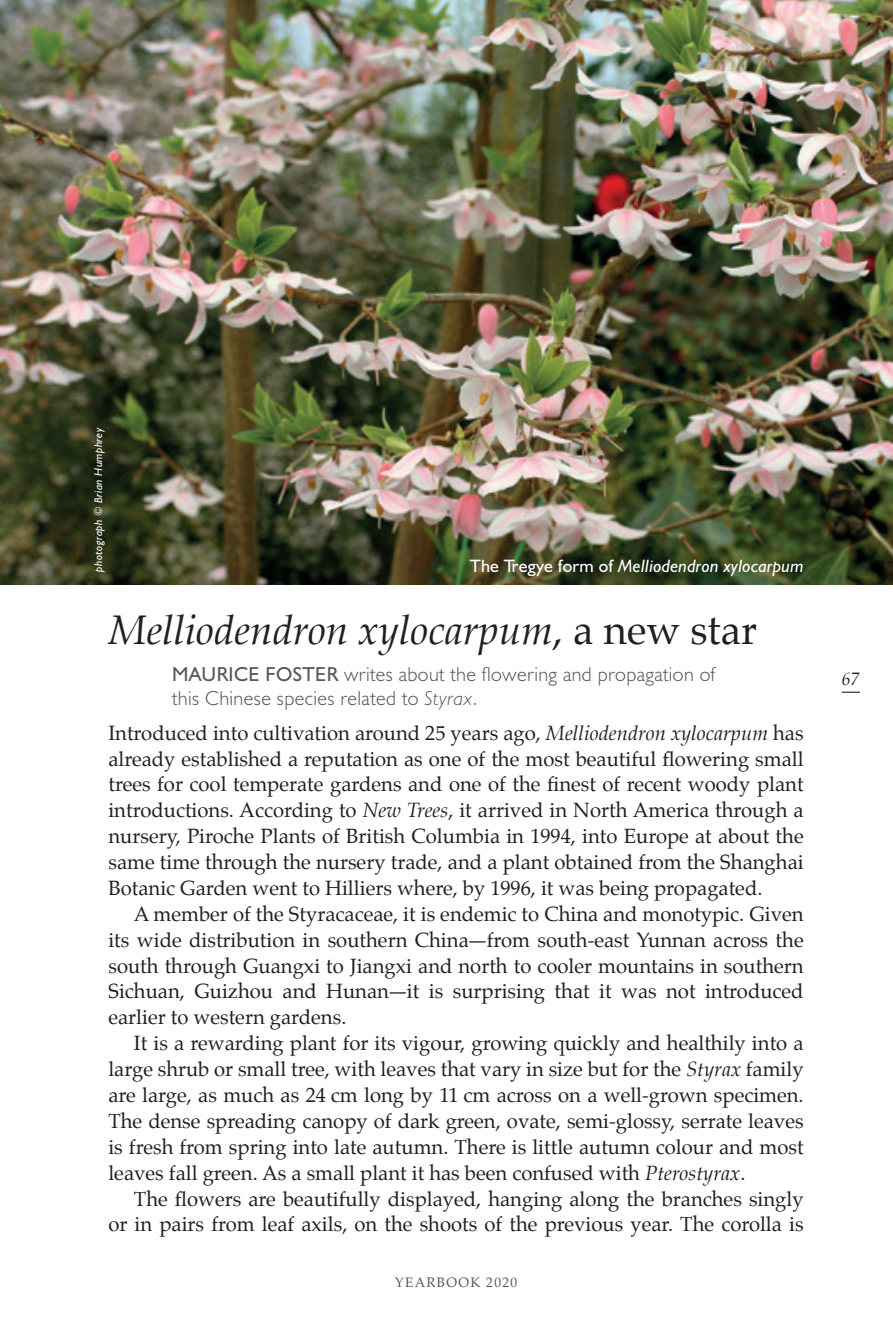
<style>
.page{position:relative;width:893px;height:1340px;background:#fff}
.page>*{position:absolute;margin:0;border:0;box-sizing:border-box;transform-origin:0 0}
.Article_title{font:italic 40.5px "Palatino";color:#231f20}
.t1{font:20.25px/25.9px "Palatino";color:#231f20;text-align:justify}
.Article_Intro{font:300 20.25px/24.3px "Humanist 521 BT";letter-spacing:.02em;color:#57585a}
.Caption__style_ref{font:italic 18px "Humanist 521 BT";letter-spacing:.01em;color:#fff}
.t2{font:italic 18px "Palatino";color:#231f20}
.t3{font:13.5px "Palatino";letter-spacing:.1em;color:#57585a}
.Credits__style_ref{font:italic 11.25px "Humanist 521 BT";letter-spacing:.03em;color:#fff}
.s1{font-style:normal}
.s2{font-weight:400}
.s3{font-style:italic}
</style>
<div class="page">
<svg style="left:842px;top:691px;width:18px;height:1px"></svg>
<img style="left:0;top:0;width:893px;height:584px">
<p class="Credits__style_ref" style="left:91px;top:571px;width:145px;rotate:-90deg">photograph © Brian Humphrey</p>
<p class="Caption__style_ref" style="left:470px;top:554px;width:335px"><span class="s1">The Tregye form of</span> Melliodendron xylocarpum</p>
<p class="Article_title" style="left:108px;top:597px;width:650px">Melliodendron xylocarpum<span class="s1">, a new star</span></p>
<p class="Article_Intro" style="left:172px;top:661px;width:544px"><span class="s2">MAURICE FOSTER</span> writes about the flowering and propagation of this Chinese species related to <span class="s3">Styrax</span>.</p>
<p class="t1" style="left:108px;top:719px;width:697px">Introduced into cultivation around 25 years ago, <span class="s3">Melliodendron xylocarpum</span> has already established a reputation as one of the most beautiful flowering small trees for cool temperate gardens and one of the finest of recent woody plant introductions. According to <span class="s3">New Trees</span>, it arrived in North America through a nursery, Piroche Plants of British Columbia in 1994, into Europe at about the same time through the nursery trade, and a plant obtained from the Shanghai Botanic Garden went to Hilliers where, by 1996, it was being propagated.</p>
<p class="t1" style="left:108px;top:900px;width:697px;text-indent:26px">A member of the Styracaceae, it is endemic to China and monotypic. Given its wide distribution in southern China—from south-east Yunnan across the south through Guangxi to Jiangxi and north to cooler mountains in southern Sichuan, Guizhou and Hunan—it is surprising that it was not introduced earlier to western gardens.</p>
<p class="t1" style="left:108px;top:1030px;width:697px;text-indent:26px">It is a rewarding plant for its vigour, growing quickly and healthily into a large shrub or small tree, with leaves that vary in size but for the <span class="s3">Styrax</span> family are large, as much as 24 cm long by 11 cm across on a well-grown specimen.<br>The dense spreading canopy of dark green, ovate, semi-glossy, serrate leaves is fresh from spring into late autumn. There is little autumn colour and most leaves fall green. As a small plant it has been confused with <span class="s3">Pterostyrax</span>.</p>
<p class="t1" style="left:108px;top:1185px;width:697px;text-align:right">The flowers are beautifully displayed, hanging along the branches singly<br>or in pairs from leaf axils, on the shoots of the previous year. The corolla is</p>
<p class="t3" style="left:395px;top:1271px;width:124px">YEARBOOK 2020</p>
<p class="t2" style="left:842px;top:665px;width:19px">67</p>
</div>
